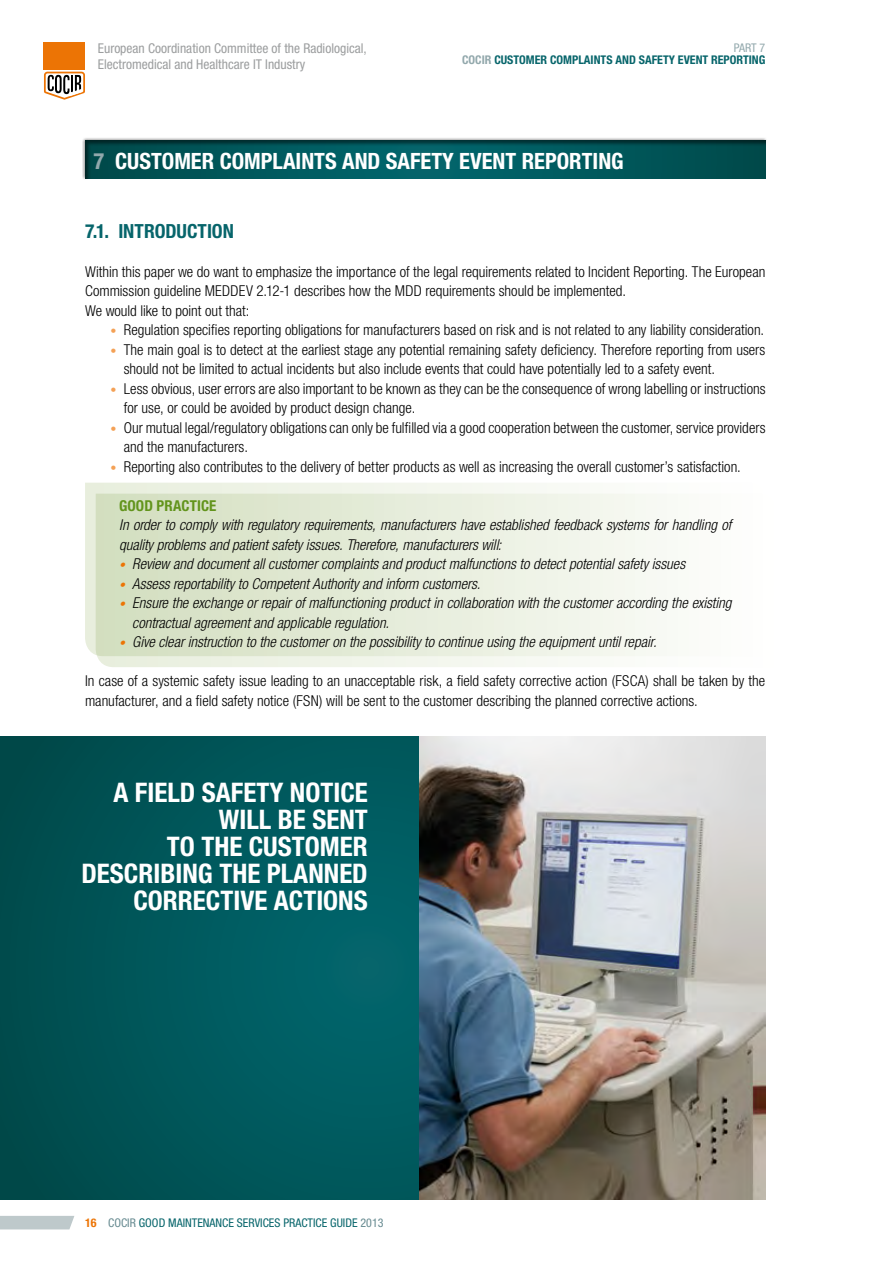
<style>
.page{position:relative;width:893px;height:1263px;background:#fff}
.page>*{position:absolute;margin:0;border:0;box-sizing:border-box;transform-origin:0 0}
.t1{font:700 condensed 27px/27px "Helvetica Neue LT Std";color:#fff;text-align:right}
.t2{font:700 condensed 22.5px "Helvetica Neue LT Std";color:#fff}
.t3{font:700 condensed 19.5px "Helvetica Neue LT Std";color:#07656b}
.t4{font:300 condensed 15px/19.5px "Helvetica Neue LT Std";color:#000}
.t5{font:italic 300 condensed 15px/19.5px "Helvetica Neue LT Std";color:#000}
.t6{font:700 condensed 15px "Helvetica Neue LT Std";letter-spacing:.005em;color:#62941c}
.t7{font:condensed 13.5px/16.2px "Helvetica Neue";color:#9c9e9f}
.t8{font:condensed 12px "Helvetica Neue";color:#07656b}
.t9{font:700 condensed 12px "Helvetica Neue";color:#07656b}
.t10{font:condensed 12px "Helvetica Neue";color:#92a8ac}
.s1{color:#92a8ac}
.s2{font-size:12px;color:#f4a156}
.s3{font-size:12px;color:#ec7405}
.s4{font-weight:700;color:#ec7405}
.s5{color:#668a90}
</style>
<div class="page">
<svg style="left:44px;top:72px;width:41px;height:28px"></svg>
<div style="left:44px;top:43px;width:41px;height:27px;background:#ec7405"></div>
<svg style="left:0;top:1216px;width:74px;height:13px"></svg>
<svg style="left:85px;top:483px;width:540px;height:172px"></svg>
<svg style="left:96px;top:494px;width:571px;height:173px;background:#e5ecda"></svg>
<div style="left:73px;top:130px;width:734px;height:66px;background:#000;opacity:.5"></div>
<svg style="left:0;top:736px;width:420px;height:463px;background:#00565a"></svg>
<img style="left:420px;top:736px;width:345px;height:463px">
<p class="t7" style="left:98px;top:40px;width:271px">European Coordination Committee of the Radiological,<br>Electromedical and Healthcare IT Industry</p>
<p class="t10" style="left:734px;top:41px;width:33px">PART 7</p>
<p class="t9" style="left:462px;top:52px;width:305px"><span class="s1">COCIR</span> CUSTOMER COMPLAINTS AND SAFETY EVENT REPORTING</p>
<h2 class="t2" style="left:94px;top:147px;width:532px"><span class="s1">7</span> CUSTOMER COMPLAINTS AND SAFETY EVENT REPORTING</h2>
<p class="t3" style="left:85px;top:219px;width:150px">7.1. INTRODUCTION</p>
<p class="t4" style="left:85px;top:261px;width:682px">Within this paper we do want to emphasize the importance of the legal requirements related to Incident Reporting. The European<br>Commission guideline MEDDEV 2.12-1 describes how the MDD requirements should be implemented.</p>
<p class="t4" style="left:85px;top:300px;width:166px">We would like to point out that:</p>
<p class="t4" style="left:111px;top:320px;width:653px"><span class="s2">•</span> Regulation specifies reporting obligations for manufacturers based on risk and is not related to any liability consideration.</p>
<p class="t4" style="left:124px;top:339px;width:643px;text-indent:-13px"><span class="s2">•</span> The main goal is to detect at the earliest stage any potential remaining safety deficiency. Therefore reporting from users should not be limited to actual incidents but also include events that could have potentially led to a safety event.</p>
<p class="t4" style="left:124px;top:378px;width:643px;text-indent:-13px"><span class="s2">•</span> Less obvious, user errors are also important to be known as they can be the consequence of wrong labelling or instructions for use, or could be avoided by product design change.</p>
<p class="t4" style="left:124px;top:417px;width:643px;text-indent:-13px"><span class="s2">•</span> Our mutual legal/regulatory obligations can only be fulfilled via a good cooperation between the customer, service providers and the manufacturers.</p>
<p class="t4" style="left:111px;top:456px;width:629px"><span class="s2">•</span> Reporting also contributes to the delivery of better products as well as increasing the overall customer’s satisfaction.</p>
<p class="t6" style="left:119px;top:496px;width:99px">GOOD PRACTICE</p>
<p class="t5" style="left:119px;top:515px;width:614px">In order to comply with regulatory requirements, manufacturers have established feedback systems for handling of quality problems and patient safety issues. Therefore, manufacturers will:</p>
<p class="t5" style="left:119px;top:554px;width:568px"><span class="s3">•</span> Review and document all customer complaints and product malfunctions to detect potential safety issues</p>
<p class="t5" style="left:119px;top:574px;width:363px"><span class="s3">•</span> Assess reportability to Competent Authority and inform customers.</p>
<p class="t5" style="left:132px;top:593px;width:601px;text-indent:-13px"><span class="s3">•</span> Ensure the exchange or repair of malfunctioning product in collaboration with the customer according the existing contractual agreement and applicable regulation.</p>
<p class="t5" style="left:119px;top:632px;width:539px"><span class="s3">•</span> Give clear instruction to the customer on the possibility to continue using the equipment until repair.</p>
<p class="t4" style="left:85px;top:671px;width:682px">In case of a systemic safety issue leading to an unacceptable risk, a field safety corrective action (FSCA) shall be taken by the manufacturer, and a field safety notice (FSN) will be sent to the customer describing the planned corrective actions.</p>
<p class="t1" style="left:81px;top:778px;width:288px">A FIELD SAFETY NOTICE<br>WILL BE SENT<br>TO THE CUSTOMER<br>DESCRIBING THE PLANNED<br>CORRECTIVE ACTIONS</p>
<p class="t8" style="left:85px;top:1216px;width:300px"><span class="s4">16</span> <span class="s5">COCIR</span> GOOD MAINTENANCE SERVICES PRACTICE GUIDE <span class="s5">2013</span></p>
</div>
